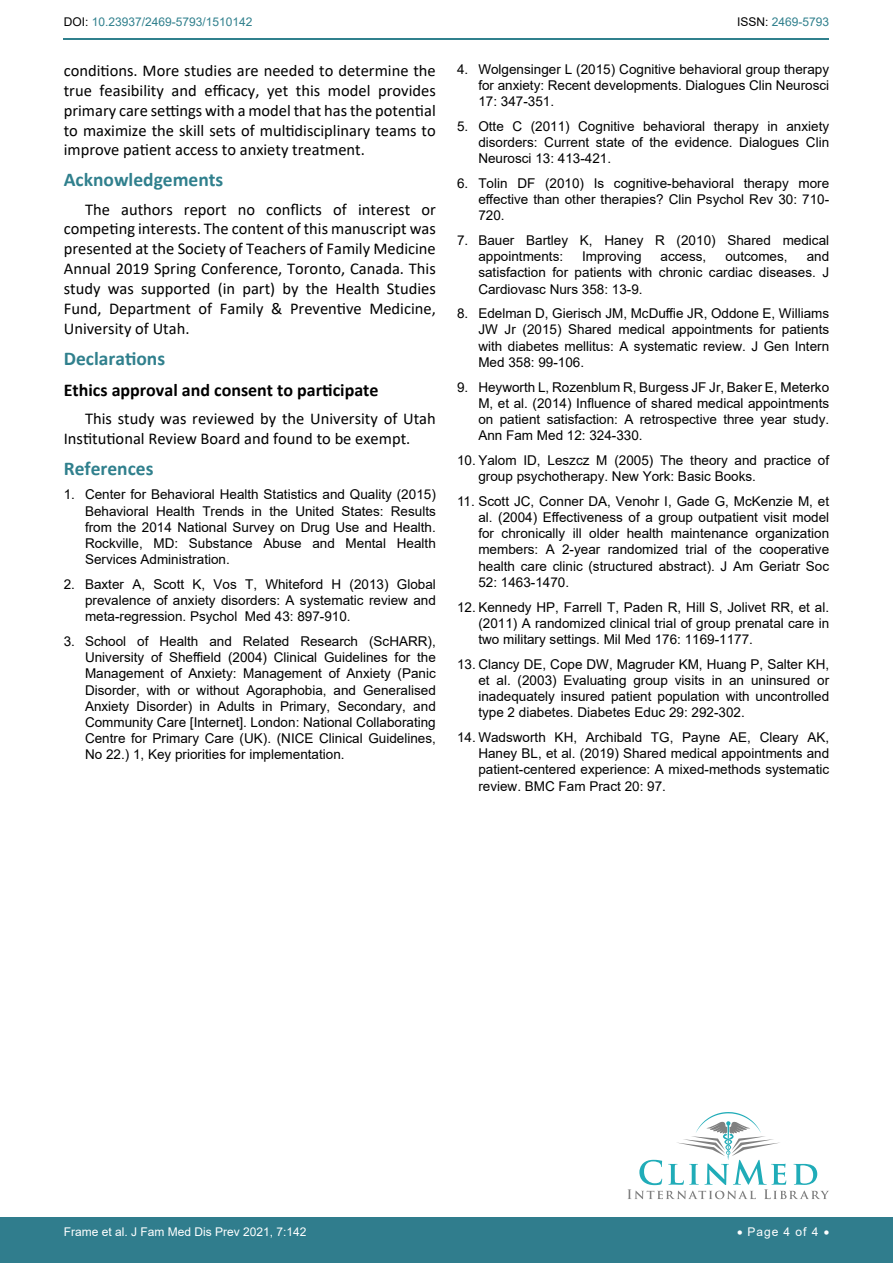
<style>
.page{position:relative;width:893px;height:1263px;background:#fff}
.page>*{position:absolute;margin:0;border:0;box-sizing:border-box;transform-origin:0 0}
.t1{font:700 19.5px "Calibri";color:#30808d}
.t2{font:700 18px "Calibri";color:#000}
.t3{font:16.5px/19.8px "Calibri";color:#000;text-align:justify}
.t4{font:13.5px/16.2px "Arial";color:#000;text-align:justify}
.t5{font:12px "Arial";color:#30808d}
.t6{font:12px "Arial";color:#fff}
.s1{color:#000}
</style>
<div class="page">
<div style="left:0;top:1217px;width:893px;height:46px;background:#307d8d"></div>
<hr style="left:64px;top:38px;width:765px;height:2px;background:#30808d">
<svg style="left:627px;top:1112px;width:202px;height:87px"></svg>
<p class="t5" style="left:64px;top:14px;width:190px"><span class="s1">DOI:</span> 10.23937/2469-5793/1510142</p>
<p class="t5" style="left:737px;top:14px;width:94px"><span class="s1">ISSN:</span> 2469-5793</p>
<p class="t3" style="left:64px;top:60px;width:374px">conditions. More studies are needed to determine the true feasibility and efficacy, yet this model provides primary care settings with a model that has the potential to maximize the skill sets of multidisciplinary teams to improve patient access to anxiety treatment.</p>
<h1 class="t1" style="left:64px;top:166px;width:161px">Acknowledgements</h1>
<p class="t3" style="left:64px;top:199px;width:374px;text-indent:21px">The authors report no conflicts of interest or competing interests. The content of this manuscript was presented at the Society of Teachers of Family Medicine Annual 2019 Spring Conference, Toronto, Canada. This study was supported (in part) by the Health Studies Fund, Department of Family &amp; Preventive Medicine, University of Utah.</p>
<h1 class="t1" style="left:64px;top:344px;width:103px">Declarations</h1>
<h2 class="t2" style="left:64px;top:377px;width:316px">Ethics approval and consent to participate</h2>
<p class="t3" style="left:64px;top:408px;width:374px;text-indent:21px">This study was reviewed by the University of Utah<br>Institutional Review Board and found to be exempt.</p>
<h1 class="t1" style="left:64px;top:454px;width:91px">References</h1>
<p class="t4" style="left:85px;top:486px;width:352px;text-indent:-21px">1. Center for Behavioral Health Statistics and Quality (2015)<br>Behavioral Health Trends in the United States: Results from the 2014 National Survey on Drug Use and Health.<br>Rockville, MD: Substance Abuse and Mental Health Services Administration.</p>
<p class="t4" style="left:85px;top:576px;width:352px;text-indent:-21px">2. Baxter A, Scott K, Vos T, Whiteford H (2013) Global prevalence of anxiety disorders: A systematic review and meta-regression. Psychol Med 43: 897-910.</p>
<p class="t4" style="left:85px;top:633px;width:352px;text-indent:-21px">3. School of Health and Related Research (ScHARR), University of Sheffield (2004) Clinical Guidelines for the Management of Anxiety: Management of Anxiety (Panic Disorder, with or without Agoraphobia, and Generalised Anxiety Disorder) in Adults in Primary, Secondary, and Community Care [Internet]. London: National Collaborating Centre for Primary Care (UK). (NICE Clinical Guidelines, No 22.) 1, Key priorities for implementation.</p>
<p class="t4" style="left:478px;top:61px;width:352px;text-indent:-21px">4. Wolgensinger L (2015) Cognitive behavioral group therapy for anxiety: Recent developments. Dialogues Clin Neurosci 17: 347-351.</p>
<p class="t4" style="left:478px;top:118px;width:352px;text-indent:-21px">5. Otte C (2011) Cognitive behavioral therapy in anxiety disorders: Current state of the evidence. Dialogues Clin Neurosci 13: 413-421.</p>
<p class="t4" style="left:478px;top:175px;width:352px;text-indent:-21px">6. Tolin DF (2010) Is cognitive-behavioral therapy more effective than other therapies? Clin Psychol Rev 30: 710- 720.</p>
<p class="t4" style="left:478px;top:232px;width:352px;text-indent:-21px">7. Bauer Bartley K, Haney R (2010) Shared medical appointments:</p>
<p class="t4" style="left:478px;top:248px;width:352px;text-indent:328px">and satisfaction for patients with chronic cardiac diseases. J Cardiovasc Nurs 358: 13-9.</p>
<p class="t4" style="left:478px;top:305px;width:352px;text-indent:-21px">8. Edelman D, Gierisch JM, McDuffie JR, Oddone E, Williams JW Jr (2015) Shared medical appointments for patients with diabetes mellitus: A systematic review. J Gen Intern Med 358: 99-106.</p>
<p class="t4" style="left:478px;top:379px;width:352px;text-indent:-21px">9. Heyworth L, Rozenblum R, Burgess JF Jr, Baker E, Meterko M, et al. (2014) Influence of shared medical appointments on patient satisfaction: A retrospective three year study.<br>Ann Fam Med 12: 324-330.</p>
<p class="t4" style="left:478px;top:452px;width:352px;text-indent:-21px">10. Yalom ID, Leszcz M (2005) The theory and practice of group psychotherapy. New York: Basic Books.</p>
<p class="t4" style="left:478px;top:493px;width:352px;text-indent:-21px">11. Scott JC, Conner DA, Venohr I, Gade G, McKenzie M, et al. (2004) Effectiveness of a group outpatient visit model for chronically ill older health maintenance organization members: A 2-year randomized trial of the cooperative health care clinic (structured abstract). J Am Geriatr Soc 52: 1463-1470.</p>
<p class="t4" style="left:478px;top:599px;width:352px;text-indent:-21px">12. Kennedy HP, Farrell T, Paden R, Hill S, Jolivet RR, et al. (2011) A randomized clinical trial of group prenatal care in two military settings. Mil Med 176: 1169-1177.</p>
<p class="t4" style="left:478px;top:656px;width:352px;text-indent:-21px">13. Clancy DE, Cope DW, Magruder KM, Huang P, Salter KH, et al. (2003) Evaluating group visits in an uninsured or inadequately insured patient population with uncontrolled type 2 diabetes. Diabetes Educ 29: 292-302.</p>
<p class="t4" style="left:478px;top:729px;width:352px;text-indent:-21px">14. Wadsworth KH, Archibald TG, Payne AE, Cleary AK, Haney BL, et al. (2019) Shared medical appointments and patient-centered experience: A mixed-methods systematic review. BMC Fam Pract 20: 97.</p>
<p class="t4" style="left:582px;top:248px;width:61px">Improving</p>
<p class="t4" style="left:660px;top:248px;width:47px">access,</p>
<p class="t4" style="left:725px;top:248px;width:64px">outcomes,</p>
<p class="t6" style="left:64px;top:1223px;width:244px">Frame et al. J Fam Med Dis Prev 2021, 7:142</p>
<p class="t6" style="left:737px;top:1223px;width:94px">• Page 4 of 4 •</p>
</div>
